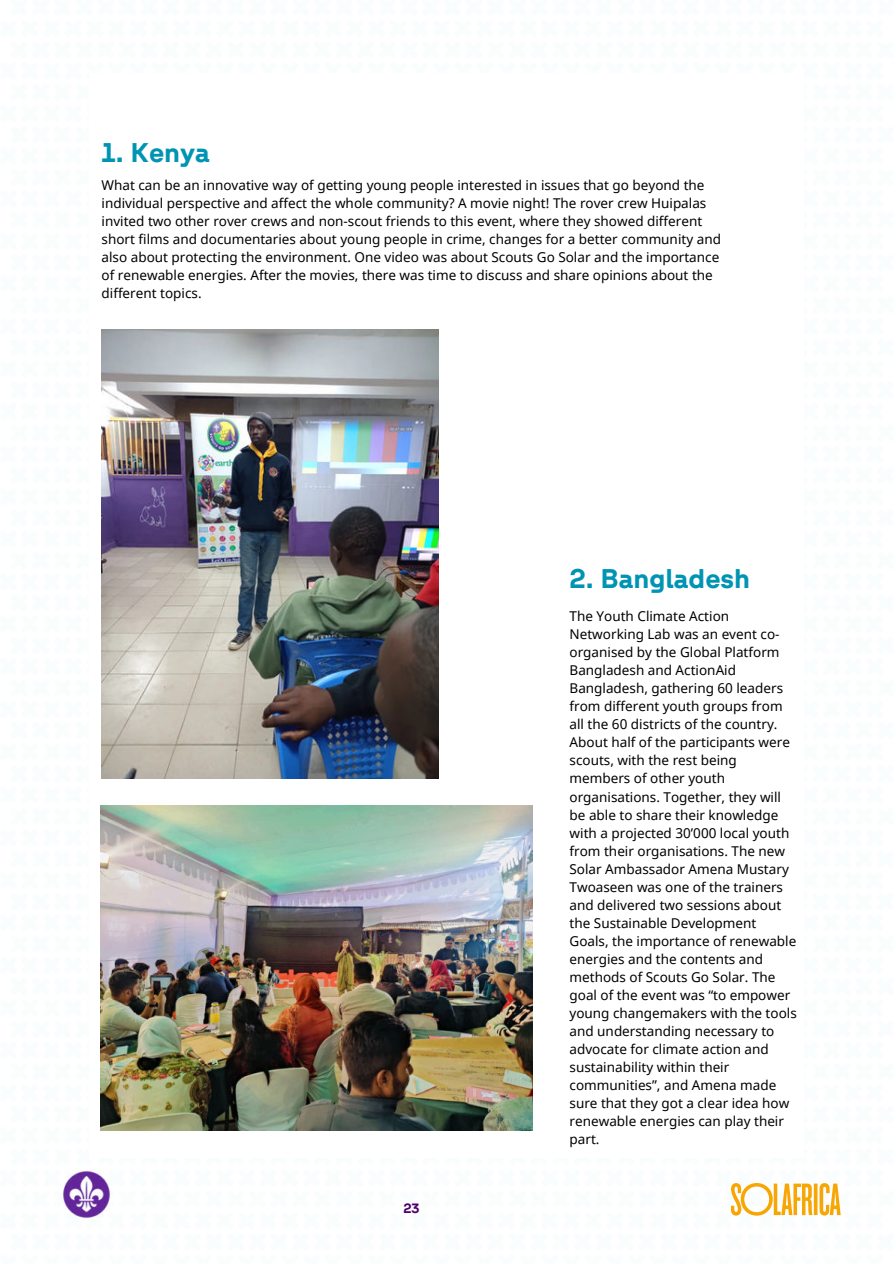
<style>
.page{position:relative;width:894px;height:1264px;background:#fff}
.page>*{position:absolute;margin:0;border:0;box-sizing:border-box;transform-origin:0 0}
.t1{font:700 27px "Scouts GT Planar";color:#0094b4}
.t2{font:13.5px/18px "Noto Sans";color:#000}
.t3{font:700 13.5px "Scouts GT Planar";color:#4d006e}
</style>
<div class="page">
<img style="left:101px;top:330px;width:337px;height:448px">
<img style="left:101px;top:805px;width:432px;height:325px">
<img style="left:62px;top:1171px;width:49px;height:47px">
<svg style="left:730px;top:1183px;width:110px;height:32px"></svg>
<h1 class="t1" style="left:101px;top:136px;width:110px">1. Kenya</h1>
<p class="t2" style="left:101px;top:176px;width:620px">What can be an innovative way of getting young people interested in issues that go beyond the individual perspective and affect the whole community? A movie night! The rover crew Huipalas invited two other rover crews and non-scout friends to this event, where they showed different short films and documentaries about young people in crime, changes for a better community and also about protecting the environment. One video was about Scouts Go Solar and the importance of renewable energies. After the movies, there was time to discuss and share opinions about the different topics.</p>
<h1 class="t1" style="left:569px;top:562px;width:182px">2. Bangladesh</h1>
<p class="t3" style="left:403px;top:1199px;width:18px">23</p>
<p class="t2" style="left:569px;top:607px;width:229px">The Youth Climate Action<br>Networking Lab was an event co&shy;organised by the Global Platform<br>Bangladesh and ActionAid<br>Bangladesh, gathering 60 leaders from different youth groups from all the 60 districts of the country.<br>About half of the participants were scouts, with the rest being members of other youth organisations. Together, they will be able to share their knowledge with a projected 30’000 local youth from their organisations. The new<br>Solar Ambassador Amena Mustary<br>Twoaseen was one of the trainers and delivered two sessions about the Sustainable Development<br>Goals, the importance of renewable energies and the contents and methods of Scouts Go Solar. The goal of the event was “to empower young changemakers with the tools and understanding necessary to advocate for climate action and sustainability within their communities”, and Amena made sure that they got a clear idea how renewable energies can play their part.</p>
</div>
